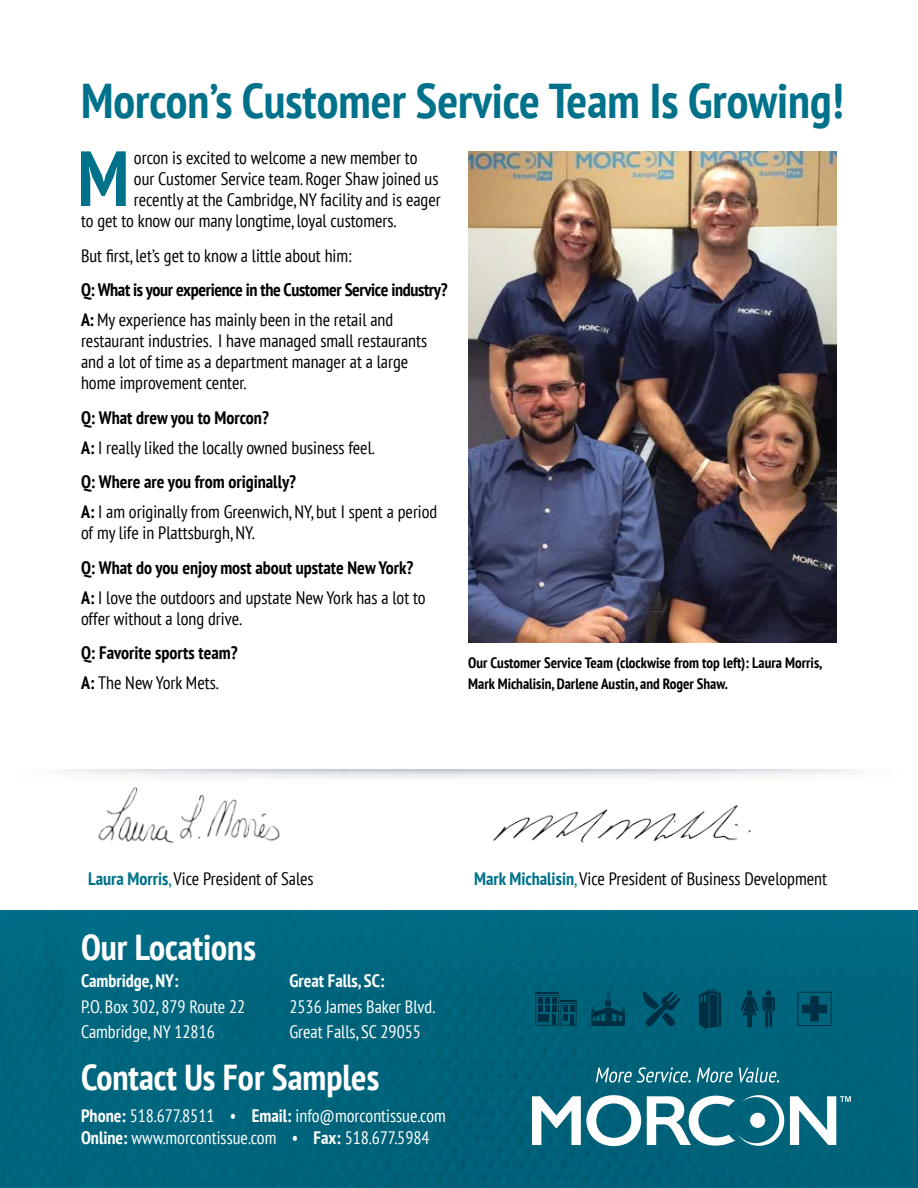
<style>
.page{position:relative;width:918px;height:1188px;background:#fff}
.page>*{position:absolute;margin:0;border:0;box-sizing:border-box;transform-origin:0 0}
.t1{font:700 condensed 78px "PT Sans";color:#00718b}
.t2{font:700 condensed 48.75px "PT Sans";color:#00718b}
.t3{font:700 condensed 36px "PT Sans";color:#fff}
.t4{font:condensed 18px/21px "PT Sans";color:#000}
.t5{font:700 condensed 18px/30px "PT Sans";letter-spacing:-.01em;color:#000}
.t6{font:condensed 18px/25.5px "PT Sans";color:#fff}
.t7{font:700 condensed 18px "PT Sans";color:#fff}
.t8{font:700 condensed 15px/21px "PT Sans";color:#000}
.s1{font-weight:400}
.s2{font-weight:700}
.s3{font-weight:700;color:#00718b}
.s4{color:#00718b}
</style>
<div class="page">
<div style="left:0;top:910px;width:918px;height:278px;background:#00657d"></div>
<svg style="left:596px;top:1067px;width:95px;height:16px"></svg>
<svg style="left:697px;top:1068px;width:36px;height:15px"></svg>
<svg style="left:739px;top:1068px;width:40px;height:15px"></svg>
<svg style="left:532px;top:1095px;width:109px;height:51px"></svg>
<svg style="left:647px;top:1095px;width:137px;height:51px"></svg>
<svg style="left:790px;top:1096px;width:61px;height:49px"></svg>
<img style="left:98px;top:787px;width:182px;height:57px">
<img style="left:493px;top:804px;width:258px;height:39px">
<img style="left:468px;top:152px;width:369px;height:491px">
<svg style="left:699px;top:989px;width:22px;height:39px"></svg>
<svg style="left:740px;top:990px;width:35px;height:38px"></svg>
<svg style="left:643px;top:992px;width:37px;height:34px"></svg>
<svg style="left:591px;top:992px;width:34px;height:34px"></svg>
<hr style="left:535px;top:992px;width:24px;height:2px;background:#01788c">
<svg style="left:535px;top:995px;width:41px;height:31px"></svg>
<div style="left:538px;top:1014px;width:11px;height:8px;background:#002f44"></div>
<svg style="left:797px;top:992px;width:35px;height:34px"></svg>
<h2 class="t2" style="left:81px;top:68px;width:764px">Morcon’s Customer Service Team Is Growing!</h2>
<h1 class="t1" style="left:77px;top:127px;width:53px">M</h1>
<p class="t4" style="left:134px;top:147px;width:285px">orcon is excited to welcome a new member to</p>
<p class="t4" style="left:134px;top:168px;width:306px">our Customer Service team. Roger Shaw joined us</p>
<p class="t4" style="left:134px;top:189px;width:308px">recently at the Cambridge, NY facility and is eager</p>
<p class="t4" style="left:81px;top:210px;width:317px">to get to know our many longtime, loyal customers.</p>
<p class="t4" style="left:81px;top:244px;width:272px">But first, let’s get to know a little about him:</p>
<p class="t5" style="left:81px;top:274px;width:368px">Q: What is your experience in the Customer Service industry?<br>A: <span class="s1">My experience has mainly been in the retail and</span></p>
<p class="t4" style="left:81px;top:330px;width:348px">restaurant industries. I have managed small restaurants and a lot of time as a department manager at a large home improvement center.</p>
<p class="t4" style="left:81px;top:402px;width:295px;line-height:30px"><span class="s2">Q: What drew you to Morcon?<br>A:</span> I really liked the locally owned business feel.</p>
<p class="t4" style="left:81px;top:466px;width:358px;line-height:30px"><span class="s2">Q: Where are you from originally?<br>A:</span> I am originally from Greenwich, NY, but I spent a period</p>
<p class="t4" style="left:81px;top:522px;width:175px">of my life in Plattsburgh, NY.</p>
<p class="t5" style="left:81px;top:552px;width:346px">Q: What do you enjoy most about upstate New York?<br>A: <span class="s1">I love the outdoors and upstate New York has a lot to</span></p>
<p class="t4" style="left:81px;top:607px;width:162px">offer without a long drive.</p>
<p class="t5" style="left:81px;top:637px;width:158px">Q: Favorite sports team?<br>A: <span class="s1">The New York Mets.</span></p>
<p class="t8" style="left:468px;top:652px;width:355px">Our Customer Service Team (clockwise from top left): Laura Morris,<br>Mark Michalisin, Darlene Austin, and Roger Shaw.</p>
<p class="t4" style="left:88px;top:868px;width:227px"><span class="s3">Laura Morris</span><span class="s4">,</span> Vice President of Sales</p>
<p class="t4" style="left:474px;top:868px;width:355px"><span class="s3">Mark Michalisin</span><span class="s4">,</span> Vice President of Business Development</p>
<h3 class="t3" style="left:81px;top:923px;width:177px">Our Locations</h3>
<p class="t7" style="left:81px;top:969px;width:99px">Cambridge, NY:</p>
<p class="t6" style="left:81px;top:993px;width:166px">P.O. Box 302, 879 Route 22<br>Cambridge, NY 12816</p>
<p class="t7" style="left:289px;top:969px;width:97px">Great Falls, SC:</p>
<p class="t6" style="left:289px;top:993px;width:147px">2536 James Baker Blvd.<br>Great Falls, SC 29055</p>
<h3 class="t3" style="left:81px;top:1053px;width:300px">Contact Us For Samples</h3>
<p class="t6" style="left:81px;top:1104px;width:366px;line-height:22.5px"><span class="s2">Phone:</span> 518.677.8511 • <span class="s2">Email:</span> info@morcontissue.com<br><span class="s2">Online:</span> www.morcontissue.com • <span class="s2">Fax:</span> 518.677.5984</p>
</div>
